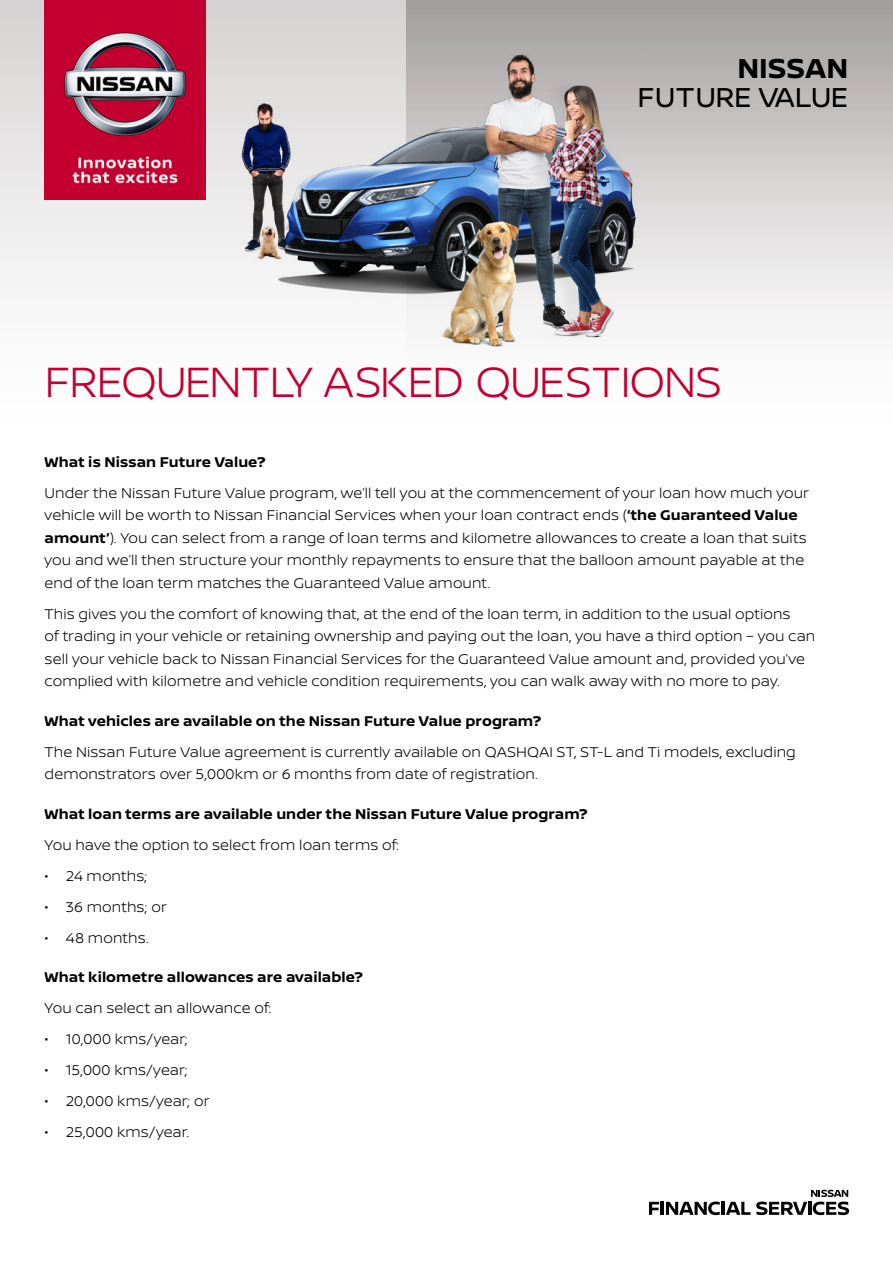
<style>
.page{position:relative;width:893px;height:1263px;background:#fff}
.page>*{position:absolute;margin:0;border:0;box-sizing:border-box;transform-origin:0 0}
.FAQ_H1{font:300 45px "Nissan Brand";letter-spacing:-.03em;color:#c3002f}
.t1{font:29.1px "Nissan Brand";letter-spacing:-.005em;color:#000}
.t2{font:700 29.1px "Nissan Brand";letter-spacing:.005em;color:#000}
.FAQ_COPY1{font:300 15px/22.5px "Nissan Brand";letter-spacing:.005em;color:#000}
.Body_-_white{font:300 15px/22.5px "Nissan Brand";letter-spacing:.005em;color:#000}
.FAQ_SH1{font:700 15px "Nissan Brand";letter-spacing:.005em;color:#000}
.FAQ_BULLET_1{font:300 15px "Nissan Brand";letter-spacing:.005em;color:#000}
.s1{font-weight:700}
</style>
<div class="page">
<img style="left:0;top:0;width:406px;height:290px">
<img style="left:231px;top:44px;width:416px;height:305px">
<svg style="left:649px;top:1190px;width:200px;height:25px"></svg>
<img style="left:45px;top:0;width:160px;height:199px">
<p class="t2" style="left:738px;top:48px;width:112px">NISSAN</p>
<p class="t1" style="left:637px;top:76px;width:212px">FUTURE VALUE</p>
<p class="FAQ_H1" style="left:45px;top:349px;width:679px">FREQUENTLY ASKED QUESTIONS</p>
<p class="FAQ_SH1" style="left:45px;top:451px;width:222px">What is Nissan Future Value?</p>
<p class="FAQ_COPY1" style="left:45px;top:481px;width:766px">Under the Nissan Future Value program, we’ll tell you at the commencement of your loan how much your vehicle will be worth to Nissan Financial Services when your loan contract ends (<span class="s1">‘the Guaranteed Value amount’</span>). You can select from a range of loan terms and kilometre allowances to create a loan that suits you and we’ll then structure your monthly repayments to ensure that the balloon amount payable at the end of the loan term matches the Guaranteed Value amount.</p>
<p class="FAQ_COPY1" style="left:45px;top:602px;width:772px">This gives you the comfort of knowing that, at the end of the loan term, in addition to the usual options<br>of trading in your vehicle or retaining ownership and paying out the loan, you have a third option – you can sell your vehicle back to Nissan Financial Services for the Guaranteed Value amount and, provided you’ve complied with kilometre and vehicle condition requirements, you can walk away with no more to pay.</p>
<p class="FAQ_SH1" style="left:45px;top:710px;width:498px">What vehicles are available on the Nissan Future Value program?</p>
<p class="Body_-_white" style="left:45px;top:740px;width:753px">The Nissan Future Value agreement is currently available on QASHQAI ST, ST-L and Ti models, excluding demonstrators over 5,000km or 6 months from date of registration.</p>
<p class="FAQ_SH1" style="left:45px;top:803px;width:544px">What loan terms are available under the Nissan Future Value program?</p>
<p class="Body_-_white" style="left:45px;top:833px;width:356px">You have the option to select from loan terms of:</p>
<p class="FAQ_BULLET_1" style="left:45px;top:865px;width:104px">• 24 months;</p>
<p class="FAQ_BULLET_1" style="left:45px;top:896px;width:124px">• 36 months; or</p>
<p class="Body_-_white" style="left:45px;top:926px;width:106px">• 48 months.</p>
<p class="FAQ_SH1" style="left:45px;top:966px;width:320px">What kilometre allowances are available?</p>
<p class="Body_-_white" style="left:45px;top:996px;width:228px">You can select an allowance of:</p>
<p class="FAQ_BULLET_1" style="left:45px;top:1028px;width:145px">• 10,000 kms/year;</p>
<p class="FAQ_BULLET_1" style="left:45px;top:1059px;width:144px">• 15,000 kms/year;</p>
<p class="FAQ_BULLET_1" style="left:45px;top:1090px;width:167px">• 20,000 kms/year; or</p>
<p class="FAQ_BULLET_1" style="left:45px;top:1121px;width:146px">• 25,000 kms/year.</p>
</div>
